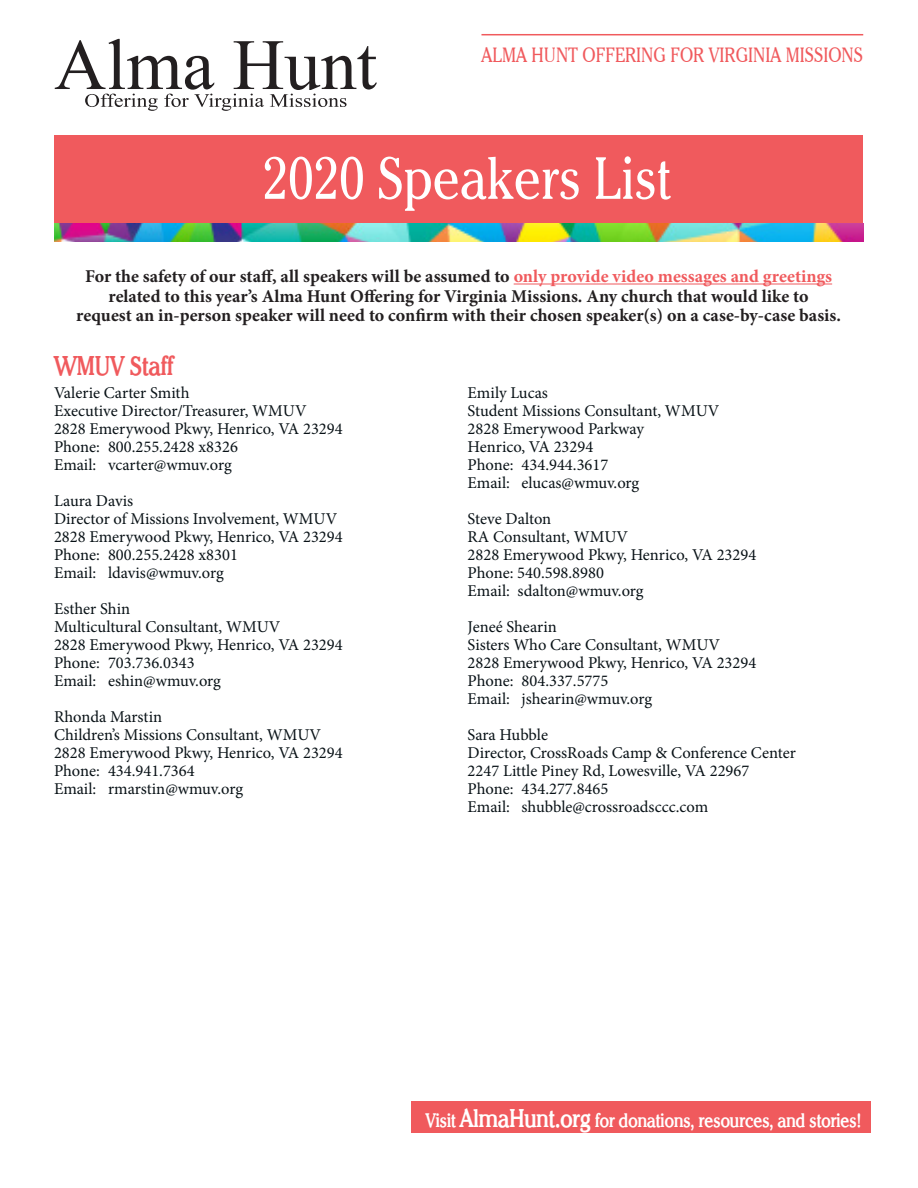
<style>
.page{position:relative;width:918px;height:1188px;background:#fff}
.page>*{position:absolute;margin:0;border:0;box-sizing:border-box;transform-origin:0 0}
.t1{font:60px "Chelsey Condensed Normal";color:#fff}
.t2{font:700 condensed 27px "Chelsey";color:#f05a5d}
.t3{font:21px "Chelsey Condensed Normal";color:#f05a5d}
.t4{font:700 condensed 19.5px "Chelsey";color:#fff}
.t5{font:700 18px/19.5px "Minion Pro";color:#231f20;text-align:center}
.t6{font:16.5px "Minion Pro";color:#081116}
.s1{color:#f05a5d}
.s2{font-size:25.5px}
</style>
<div class="page">
<img style="left:55px;top:223px;width:808px;height:18px">
<div style="left:55px;top:135px;width:808px;height:88px;background:#f05a5d"></div>
<hr style="left:481px;top:34px;width:382px;height:1px;background:#f05a5d">
<svg style="left:55px;top:39px;width:322px;height:72px"></svg>
<div style="left:411px;top:1101px;width:460px;height:32px;background:#f05a5d"></div>
<hr style="left:514px;top:284px;width:318px;height:1px;background:#f05a5d">
<p class="t3" style="left:481px;top:38px;width:383px">ALMA HUNT OFFERING FOR VIRGINIA MISSIONS</p>
<p class="t1" style="left:263px;top:129px;width:410px">2020 Speakers List</p>
<p class="t5" style="left:76px;top:266px;width:766px">For the safety of our staff, all speakers will be assumed to <span class="s1">only provide video messages and greetings </span>related to this year’s Alma Hunt Offering for Virginia Missions. Any church that would like to<br>request an in-person speaker will need to confirm with their chosen speaker(s) on a case-by-case basis.</p>
<p class="t2" style="left:54px;top:344px;width:121px">WMUV Staff</p>
<p class="t6" style="left:54px;top:381px;width:137px">Valerie Carter Smith</p>
<p class="t6" style="left:54px;top:399px;width:254px">Executive Director/Treasurer, WMUV</p>
<p class="t6" style="left:54px;top:417px;width:290px">2828 Emerywood Pkwy, Henrico, VA 23294</p>
<p class="t6" style="left:54px;top:435px;width:185px">Phone: 800.255.2428 x8326</p>
<p class="t6" style="left:54px;top:453px;width:179px">Email: vcarter@wmuv.org</p>
<p class="t6" style="left:54px;top:489px;width:81px">Laura Davis</p>
<p class="t6" style="left:54px;top:507px;width:285px">Director of Missions Involvement, WMUV</p>
<p class="t6" style="left:54px;top:525px;width:290px">2828 Emerywood Pkwy, Henrico, VA 23294</p>
<p class="t6" style="left:54px;top:543px;width:185px">Phone: 800.255.2428 x8301</p>
<p class="t6" style="left:54px;top:561px;width:171px">Email: ldavis@wmuv.org</p>
<p class="t6" style="left:54px;top:597px;width:78px">Esther Shin</p>
<p class="t6" style="left:54px;top:615px;width:228px">Multicultural Consultant, WMUV</p>
<p class="t6" style="left:54px;top:633px;width:290px">2828 Emerywood Pkwy, Henrico, VA 23294</p>
<p class="t6" style="left:54px;top:651px;width:142px">Phone: 703.736.0343</p>
<p class="t6" style="left:54px;top:669px;width:169px">Email: eshin@wmuv.org</p>
<p class="t6" style="left:54px;top:705px;width:110px">Rhonda Marstin</p>
<p class="t6" style="left:54px;top:723px;width:269px">Children’s Missions Consultant, WMUV</p>
<p class="t6" style="left:54px;top:741px;width:290px">2828 Emerywood Pkwy, Henrico, VA 23294</p>
<p class="t6" style="left:54px;top:759px;width:142px">Phone: 434.941.7364</p>
<p class="t6" style="left:54px;top:777px;width:191px">Email: rmarstin@wmuv.org</p>
<p class="t6" style="left:468px;top:381px;width:82px">Emily Lucas</p>
<p class="t6" style="left:468px;top:399px;width:253px">Student Missions Consultant, WMUV</p>
<p class="t6" style="left:468px;top:417px;width:178px">2828 Emerywood Parkway</p>
<p class="t6" style="left:468px;top:435px;width:127px">Henrico, VA 23294</p>
<p class="t6" style="left:468px;top:453px;width:142px">Phone: 434.944.3617</p>
<p class="t6" style="left:468px;top:471px;width:173px">Email: elucas@wmuv.org</p>
<p class="t6" style="left:468px;top:507px;width:85px">Steve Dalton</p>
<p class="t6" style="left:468px;top:525px;width:162px">RA Consultant, WMUV</p>
<p class="t6" style="left:468px;top:543px;width:290px">2828 Emerywood Pkwy, Henrico, VA 23294</p>
<p class="t6" style="left:468px;top:561px;width:138px">Phone: 540.598.8980</p>
<p class="t6" style="left:468px;top:579px;width:178px">Email: sdalton@wmuv.org</p>
<p class="t6" style="left:468px;top:615px;width:91px">Jeneé Shearin</p>
<p class="t6" style="left:468px;top:633px;width:254px">Sisters Who Care Consultant, WMUV</p>
<p class="t6" style="left:468px;top:651px;width:290px">2828 Emerywood Pkwy, Henrico, VA 23294</p>
<p class="t6" style="left:468px;top:669px;width:142px">Phone: 804.337.5775</p>
<p class="t6" style="left:468px;top:687px;width:186px">Email: jshearin@wmuv.org</p>
<p class="t6" style="left:468px;top:723px;width:82px">Sara Hubble</p>
<p class="t6" style="left:468px;top:741px;width:330px">Director, CrossRoads Camp &amp; Conference Center</p>
<p class="t6" style="left:468px;top:759px;width:283px">2247 Little Piney Rd, Lowesville, VA 22967</p>
<p class="t6" style="left:468px;top:777px;width:142px">Phone: 434.277.8465</p>
<p class="t6" style="left:468px;top:795px;width:242px">Email: shubble@crossroadsccc.com</p>
<p class="t4" style="left:426px;top:1104px;width:437px">Visit <span class="s2">AlmaHunt.org</span> for donations, resources, and stories!</p>
</div>
